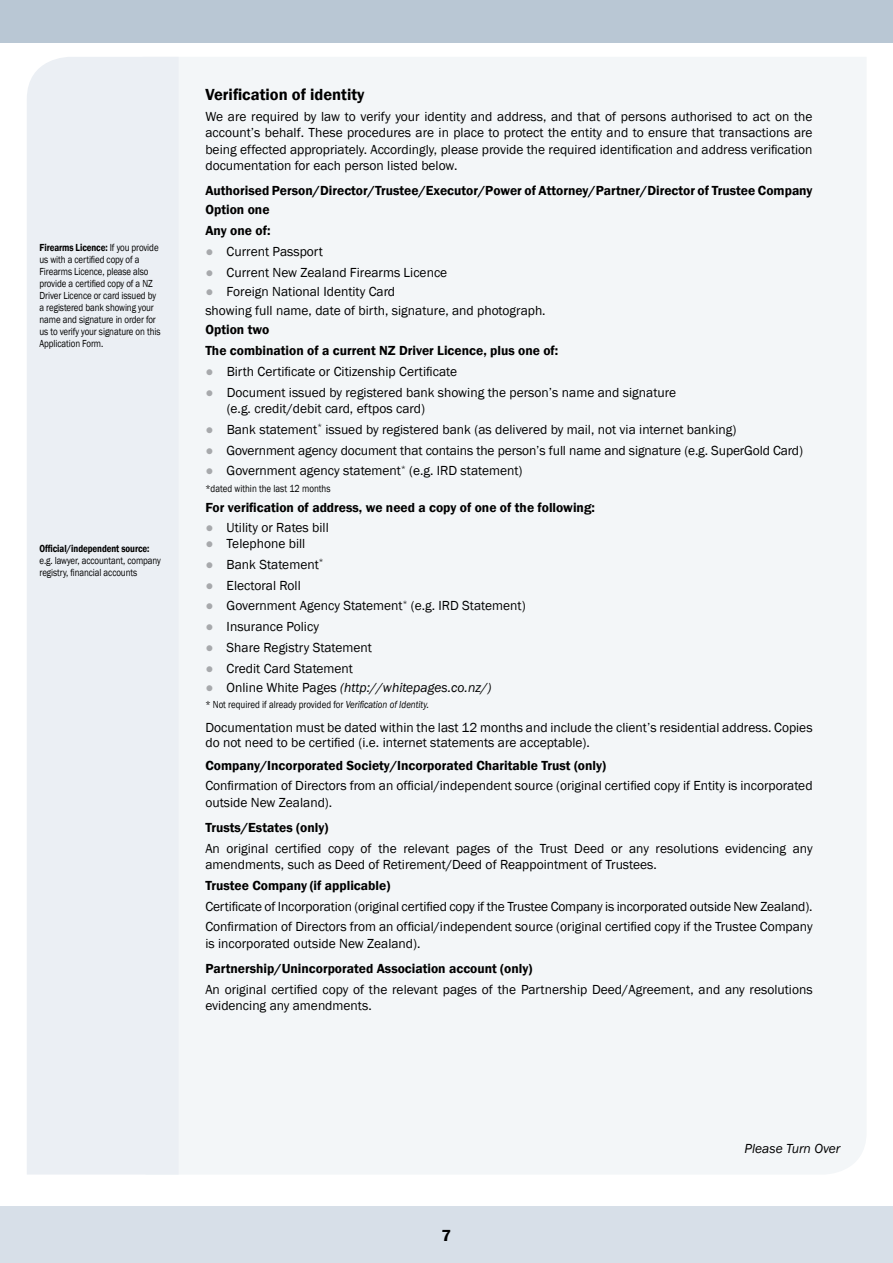
<style>
.page{position:relative;width:893px;height:1263px;background:#fff}
.page>*{position:absolute;margin:0;border:0;box-sizing:border-box;transform-origin:0 0}
.t1{font:600 16.5px "Franklin Gothic";color:#000}
.t2{font:13.5px/16.5px "Franklin Gothic";color:#000}
.t3{font:600 13.5px/19.2px "Franklin Gothic";color:#000}
.t4{font:italic 13.5px "Franklin Gothic";color:#000}
.t5{font:10.5px/12px "Franklin Gothic";letter-spacing:-.01em;color:#000;scale:.85 1}
.t6{font:600 10.5px "Franklin Gothic";letter-spacing:-.01em;color:#000;scale:.85 1}
.s1{font-weight:600}
.s2{color:#a7a9ac}
.s3{font-style:normal;color:#a7a9ac}
.s4{font-style:normal}
.s5{font-style:italic}
</style>
<div class="page">
<div style="left:179px;top:57px;width:687px;height:1117px;background:#f3f6f8"></div>
<div style="left:0;top:0;width:893px;height:43px;background:#b9c7d4"></div>
<div style="left:0;top:1206px;width:893px;height:57px;background:#d7dfe8"></div>
<div style="left:27px;top:57px;width:152px;height:1117px;background:#ebeff4"></div>
<p class="t5" style="left:40px;top:242px;width:144px"><span class="s1">Firearms Licence:</span> If you provide us with a certified copy of a<br>Firearms Licence, please also provide a certified copy of a NZ<br>Driver Licence or card issued by a registered bank showing your name and signature in order for us to verify your signature on this<br>Application Form.</p>
<p class="t6" style="left:40px;top:542px;width:131px">Official/independent source:</p>
<p class="t5" style="left:40px;top:555px;width:144px">e.g. lawyer, accountant, company registry, financial accounts</p>
<p class="t1" style="left:205px;top:84px;width:161px">Verification of identity</p>
<p class="t2" style="left:205px;top:108px;width:609px;text-align:justify">We are required by law to verify your identity and address, and that of persons authorised to act on the account’s behalf. These procedures are in place to protect the entity and to ensure that transactions are being effected appropriately. Accordingly, please provide the required identification and address verification documentation for each person listed below.</p>
<p class="t3" style="left:205px;top:181px;width:609px">Authorised Person/Director/Trustee/Executor/Power of Attorney/Partner/Director of Trustee Company<br>Option one</p>
<p class="t3" style="left:205px;top:221px;width:67px">Any one of:</p>
<p class="t2" style="left:205px;top:243px;width:119px"><span class="s2">●</span> Current Passport</p>
<p class="t2" style="left:205px;top:264px;width:243px"><span class="s2">●</span> Current New Zealand Firearms Licence</p>
<p class="t2" style="left:205px;top:282px;width:342px;line-height:19.2px"><span class="s2">●</span> Foreign National Identity Card<br>showing full name, date of birth, signature, and photograph.</p>
<p class="t3" style="left:205px;top:320px;width:354px;line-height:20.7px">Option two<br>The combination of a current NZ Driver Licence, plus one of:</p>
<p class="t2" style="left:205px;top:363px;width:253px"><span class="s2">●</span> Birth Certificate or Citizenship Certificate</p>
<p class="t2" style="left:227px;top:384px;width:451px;text-indent:-21px"><span class="s2">●</span> Document issued by registered bank showing the person’s name and signature (e.g. credit/debit card, eftpos card)</p>
<p class="t2" style="left:205px;top:421px;width:532px"><span class="s2">●</span> Bank statement<sup>*</sup> issued by registered bank (as delivered by mail, not via internet banking)</p>
<p class="t2" style="left:205px;top:442px;width:599px"><span class="s2">●</span> Government agency document that contains the person’s full name and signature (e.g. SuperGold Card)</p>
<p class="t2" style="left:205px;top:463px;width:319px"><span class="s2">●</span> Government agency statement<sup>*</sup> (e.g. IRD statement)</p>
<p class="t5" style="left:205px;top:482px;width:149px">*dated within the last 12 months</p>
<p class="t3" style="left:205px;top:498px;width:391px">For verification of address, we need a copy of one of the following:</p>
<p class="t2" style="left:205px;top:519px;width:125px"><span class="s2">●</span> Utility or Rates bill</p>
<p class="t2" style="left:205px;top:536px;width:101px"><span class="s2">●</span> Telephone bill</p>
<p class="t2" style="left:205px;top:556px;width:120px"><span class="s2">●</span> Bank Statement<sup>*</sup></p>
<p class="t2" style="left:205px;top:577px;width:97px"><span class="s2">●</span> Electoral Roll</p>
<p class="t2" style="left:205px;top:598px;width:322px"><span class="s2">●</span> Government Agency Statement<sup>*</sup> (e.g. IRD Statement)</p>
<p class="t2" style="left:205px;top:619px;width:115px"><span class="s2">●</span> Insurance Policy</p>
<p class="t2" style="left:205px;top:639px;width:168px"><span class="s2">●</span> Share Registry Statement</p>
<p class="t2" style="left:205px;top:660px;width:149px"><span class="s2">●</span> Credit Card Statement</p>
<p class="t4" style="left:205px;top:679px;width:287px"><span class="s3">●</span> <span class="s4">Online White Pages</span> (http://whitepages.co.nz/)</p>
<p class="t5" style="left:205px;top:699px;width:265px">* Not required if already provided for <span class="s5">Verification of Identity.</span></p>
<p class="t2" style="left:205px;top:720px;width:609px;line-height:15px">Documentation must be dated within the last 12 months and include the client’s residential address. Copies do not need to be certified (i.e. internet statements are acceptable).</p>
<p class="t3" style="left:205px;top:756px;width:402px">Company/Incorporated Society/Incorporated Charitable Trust (only)</p>
<p class="t2" style="left:205px;top:778px;width:609px">Confirmation of Directors from an official/independent source (original certified copy if Entity is incorporated outside New Zealand).</p>
<p class="t3" style="left:205px;top:818px;width:124px">Trusts/Estates (only)</p>
<p class="t2" style="left:205px;top:840px;width:609px">An original certified copy of the relevant pages of the Trust Deed or any resolutions evidencing any amendments, such as Deed of Retirement/Deed of Reappointment of Trustees.</p>
<p class="t3" style="left:205px;top:876px;width:186px">Trustee Company (if applicable)</p>
<p class="t2" style="left:205px;top:896px;width:609px;line-height:20.7px">Certificate of Incorporation (original certified copy if the Trustee Company is incorporated outside New Zealand).<br>Confirmation of Directors from an official/independent source (original certified copy if the Trustee Company</p>
<p class="t2" style="left:205px;top:935px;width:217px">is incorporated outside New Zealand).</p>
<p class="t3" style="left:205px;top:959px;width:329px">Partnership/Unincorporated Association account (only)</p>
<p class="t2" style="left:205px;top:981px;width:609px">An original certified copy of the relevant pages of the Partnership Deed/Agreement, and any resolutions evidencing any amendments.</p>
<p class="t1" style="left:442px;top:1225px;width:11px">7</p>
<p class="t4" style="left:745px;top:1140px;width:97px">Please Turn Over</p>
</div>
